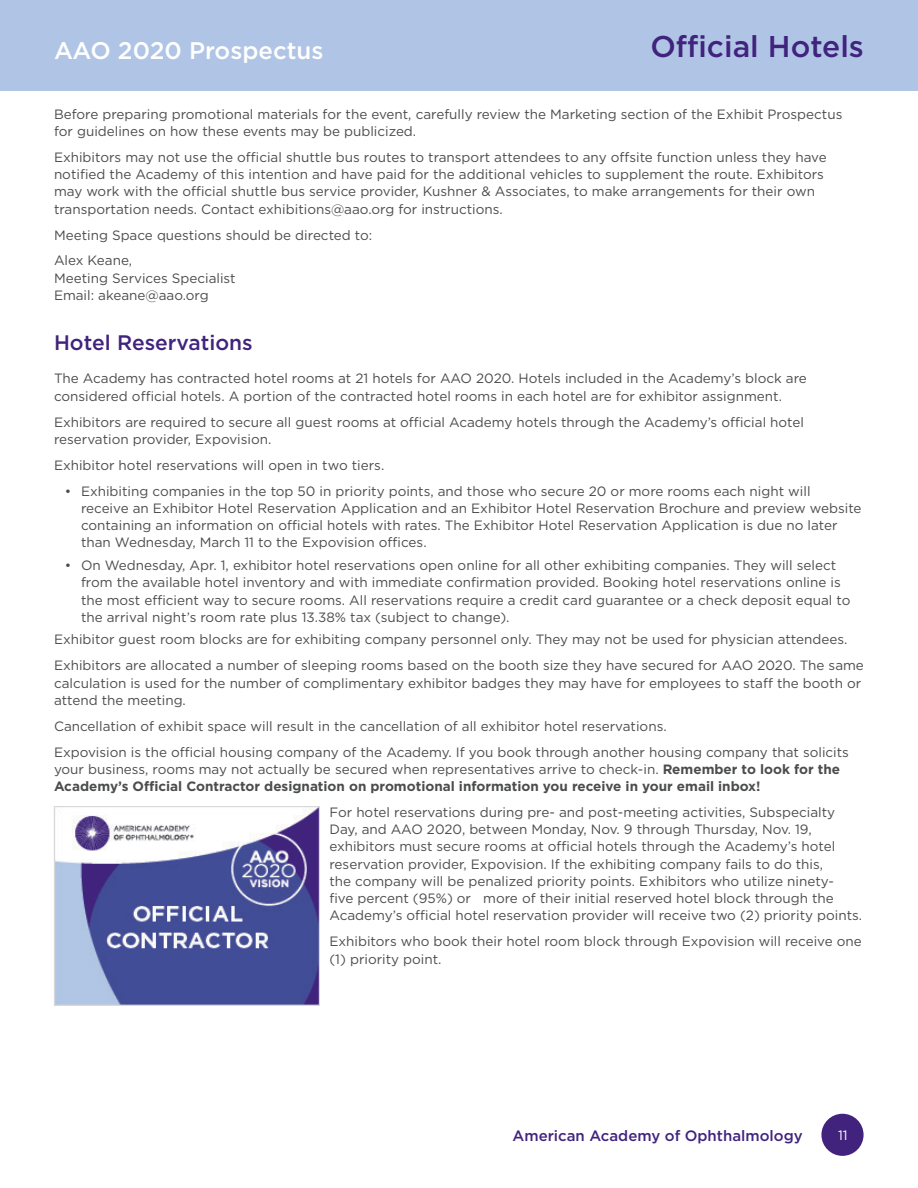
<style>
.page{position:relative;width:918px;height:1188px;background:#fff}
.page>*{position:absolute;margin:0;border:0;box-sizing:border-box;transform-origin:0 0}
.page_heads{font:500 30px "Gotham";color:#41237e}
.t1{font:500 24px "Gotham";color:#fff}
.head{font:500 21px "Gotham";color:#41237e}
.t2{font:500 15px "Gotham";color:#41237e}
.t3{font:13.5px/17.2px "Gotham";color:#4b4c4d}
.t4{font:13.5px "Gotham";color:#fff}
.s1{font-weight:700}
</style>
<div class="page">
<div style="left:821px;top:1114px;width:43px;height:42px;background:#41237e;border-radius:50%"></div>
<div style="left:0;top:0;width:918px;height:91px;background:#b0c5e5"></div>
<img style="left:56px;top:808px;width:262px;height:196px">
<div style="left:54px;top:806px;width:266px;height:200px;border:1px solid #d8d9db"></div>
<h2 class="t1" style="left:54px;top:35px;width:271px">AAO 2020 Prospectus</h2>
<p class="page_heads" style="left:650px;top:27px;width:215px">Official Hotels</p>
<p class="t3" style="left:54px;top:105px;width:790px">Before preparing promotional materials for the event, carefully review the Marketing section of the Exhibit Prospectus for guidelines on how these events may be publicized.</p>
<p class="t3" style="left:54px;top:148px;width:774px">Exhibitors may not use the official shuttle bus routes to transport attendees to any offsite function unless they have notified the Academy of this intention and have paid for the additional vehicles to supplement the route. Exhibitors may work with the official shuttle bus service provider, Kushner &amp; Associates, to make arrangements for their own transportation needs. Contact exhibitions@aao.org for instructions.</p>
<p class="t3" style="left:54px;top:226px;width:320px">Meeting Space questions should be directed to:</p>
<p class="t3" style="left:54px;top:252px;width:183px">Alex Keane,<br>Meeting Services Specialist<br>Email: akeane@aao.org</p>
<p class="head" style="left:54px;top:329px;width:200px">Hotel Reservations</p>
<p class="t3" style="left:54px;top:370px;width:754px">The Academy has contracted hotel rooms at 21 hotels for AAO 2020. Hotels included in the Academy’s block are considered official hotels. A portion of the contracted hotel rooms in each hotel are for exhibitor assignment.</p>
<p class="t3" style="left:54px;top:413px;width:752px">Exhibitors are required to secure all guest rooms at official Academy hotels through the Academy’s official hotel reservation provider, Expovision.</p>
<p class="t3" style="left:54px;top:456px;width:332px">Exhibitor hotel reservations will open in two tiers.</p>
<p class="t3" style="left:81px;top:482px;width:782px;text-indent:-16px">• Exhibiting companies in the top 50 in priority points, and those who secure 20 or more rooms each night will receive an Exhibitor Hotel Reservation Application and an Exhibitor Hotel Reservation Brochure and preview website containing an information on official hotels with rates. The Exhibitor Hotel Reservation Application is due no later than Wednesday, March 11 to the Expovision offices.</p>
<p class="t3" style="left:81px;top:556px;width:771px;text-indent:-16px">• On Wednesday, Apr. 1, exhibitor hotel reservations open online for all other exhibiting companies. They will select from the available hotel inventory and with immediate confirmation provided. Booking hotel reservations online is the most efficient way to secure rooms. All reservations require a credit card guarantee or a check deposit equal to the arrival night’s room rate plus 13.38% tax (subject to change).</p>
<p class="t3" style="left:54px;top:631px;width:795px">Exhibitor guest room blocks are for exhibiting company personnel only. They may not be used for physician attendees.</p>
<p class="t3" style="left:54px;top:657px;width:811px">Exhibitors are allocated a number of sleeping rooms based on the booth size they have secured for AAO 2020. The same calculation is used for the number of complimentary exhibitor badges they may have for employees to staff the booth or attend the meeting.</p>
<p class="t3" style="left:54px;top:717px;width:614px">Cancellation of exhibit space will result in the cancellation of all exhibitor hotel reservations.</p>
<p class="t3" style="left:54px;top:743px;width:797px">Expovision is the official housing company of the Academy. If you book through another housing company that solicits your business, rooms may not actually be secured when representatives arrive to check-in. <span class="s1">Remember to look for the<br>Academy’s Official Contractor designation on promotional information you receive in your email inbox!</span></p>
<p class="t3" style="left:329px;top:803px;width:534px">For hotel reservations during pre- and post-meeting activities, Subspecialty Day, and AAO 2020, between Monday, Nov. 9 through Thursday, Nov. 19, exhibitors must secure rooms at official hotels through the Academy’s hotel reservation provider, Expovision. If the exhibiting company fails to do this,<br>the company will be penalized priority points. Exhibitors who utilize ninety-<br>five percent (95%) or more of their initial reserved hotel block through the Academy’s official hotel reservation provider will receive two (2) priority points.</p>
<p class="t3" style="left:329px;top:933px;width:534px">Exhibitors who book their hotel room block through Expovision will receive one (1) priority point.</p>
<p class="t2" style="left:513px;top:1126px;width:292px">American Academy of Ophthalmology</p>
<p class="t4" style="left:838px;top:1127px;width:11px">11</p>
</div>
